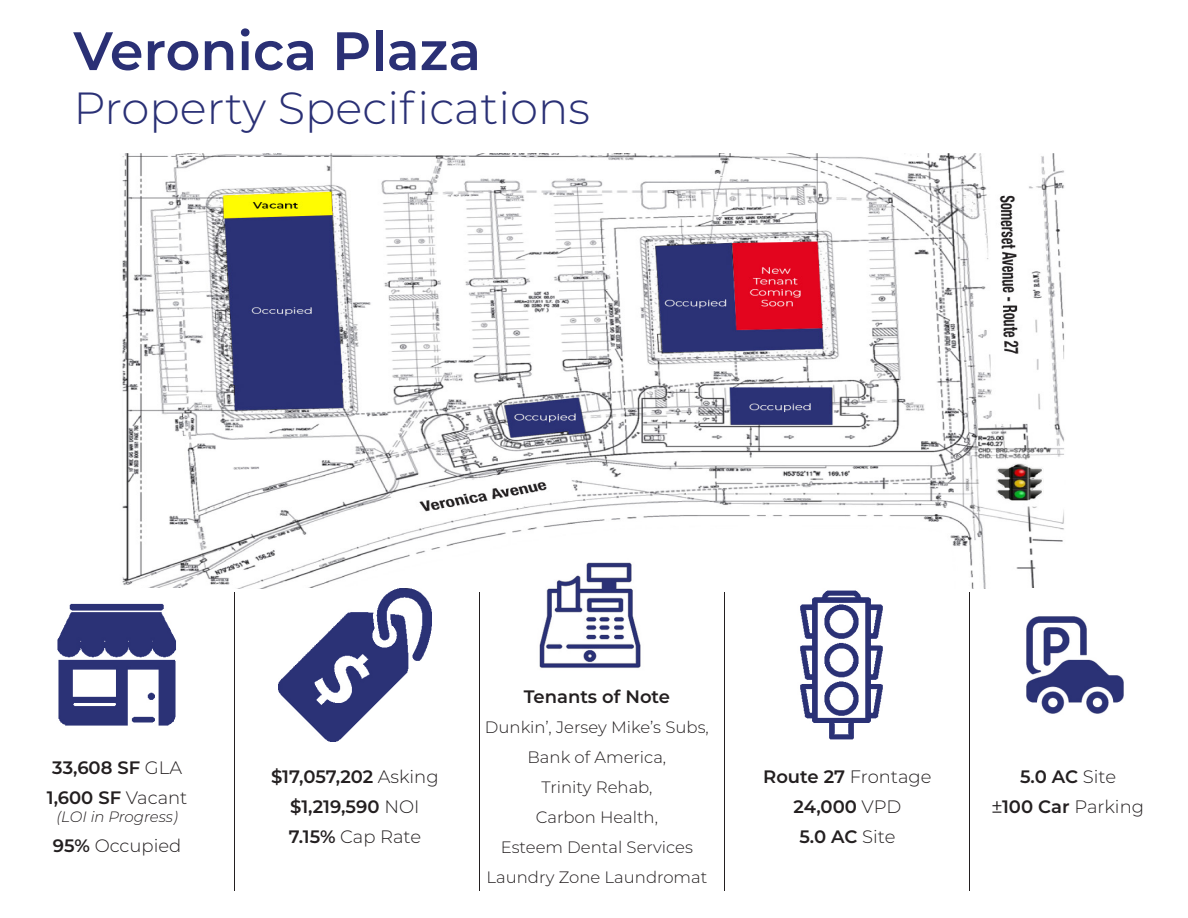
<style>
.page{position:relative;width:1188px;height:918px;background:#fff}
.page>*{position:absolute;margin:0;border:0;box-sizing:border-box;transform-origin:0 0}
.t1{font:600 54px "Montserrat";color:#2a3075}
.t2{font:300 45px "Montserrat";color:#2a3075}
.t3{font:600 18px "Montserrat";color:#231f20}
.t4{font:300 18px "Montserrat";color:#231f20}
.t5{font:300 16.5px/30px "Montserrat";color:#231f20;text-align:center}
.t6{font:italic 300 15px "Montserrat";color:#231f20}
.s1{font-weight:300}
.s2{font-weight:600}
.s3{font-family:"Century Gothic";font-weight:400}
</style>
<div class="page">
<img style="left:122px;top:153px;width:943px;height:436px">
<img style="left:57px;top:603px;width:119px;height:123px">
<img style="left:278px;top:589px;width:154px;height:153px">
<img style="left:1026px;top:616px;width:98px;height:98px">
<img style="left:517px;top:543px;width:154px;height:125px">
<img style="left:800px;top:590px;width:83px;height:150px">
<hr style="left:234px;top:593px;width:1px;height:298px;background:#231f20">
<hr style="left:479px;top:593px;width:1px;height:298px;background:#231f20">
<hr style="left:724px;top:593px;width:1px;height:298px;background:#231f20">
<hr style="left:970px;top:593px;width:1px;height:298px;background:#231f20">
<p class="t1" style="left:73px;top:13px;width:409px">Veronica Plaza</p>
<p class="t2" style="left:73px;top:78px;width:518px">Property Specifications</p>
<p class="t3" style="left:52px;top:755px;width:131px">33,608 SF <span class="s1">GLA</span></p>
<p class="t3" style="left:47px;top:785px;width:142px">1,600 SF <span class="s1">Vacant</span></p>
<p class="t6" style="left:56px;top:807px;width:123px">(LOI in Progress)</p>
<p class="t4" style="left:53px;top:834px;width:130px"><span class="s2">95%</span> Occupied</p>
<p class="t3" style="left:271px;top:764px;width:169px">$17,057,202 <span class="s1">Asking</span></p>
<p class="t3" style="left:290px;top:794px;width:131px">$1,219,590 <span class="s1">NOI</span></p>
<p class="t4" style="left:289px;top:825px;width:134px"><span class="s2">7.15%</span> Cap Rate</p>
<p class="t3" style="left:524px;top:684px;width:148px">Tenants of Note</p>
<p class="t5" style="left:485px;top:711px;width:225px">Dunkin’, Jersey Mike’s Subs,<br>Bank of America,<br>Trinity Rehab,<br>Carbon Health,<br>Esteem Dental Services</p>
<p class="t5" style="left:486px;top:861px;width:222px">Laundry Zone Laundromat</p>
<p class="t4" style="left:763px;top:765px;width:170px"><span class="s2">Route 27</span> Frontage</p>
<p class="t3" style="left:794px;top:794px;width:109px">24,000 <span class="s1">VPD</span></p>
<p class="t3" style="left:799px;top:824px;width:98px">5.0 AC <span class="s1">Site</span></p>
<p class="t3" style="left:1020px;top:764px;width:98px">5.0 AC <span class="s1">Site</span></p>
<p class="t4" style="left:992px;top:795px;width:153px"><span class="s3">±</span><span class="s2">100 Car</span> Parking</p>
</div>
